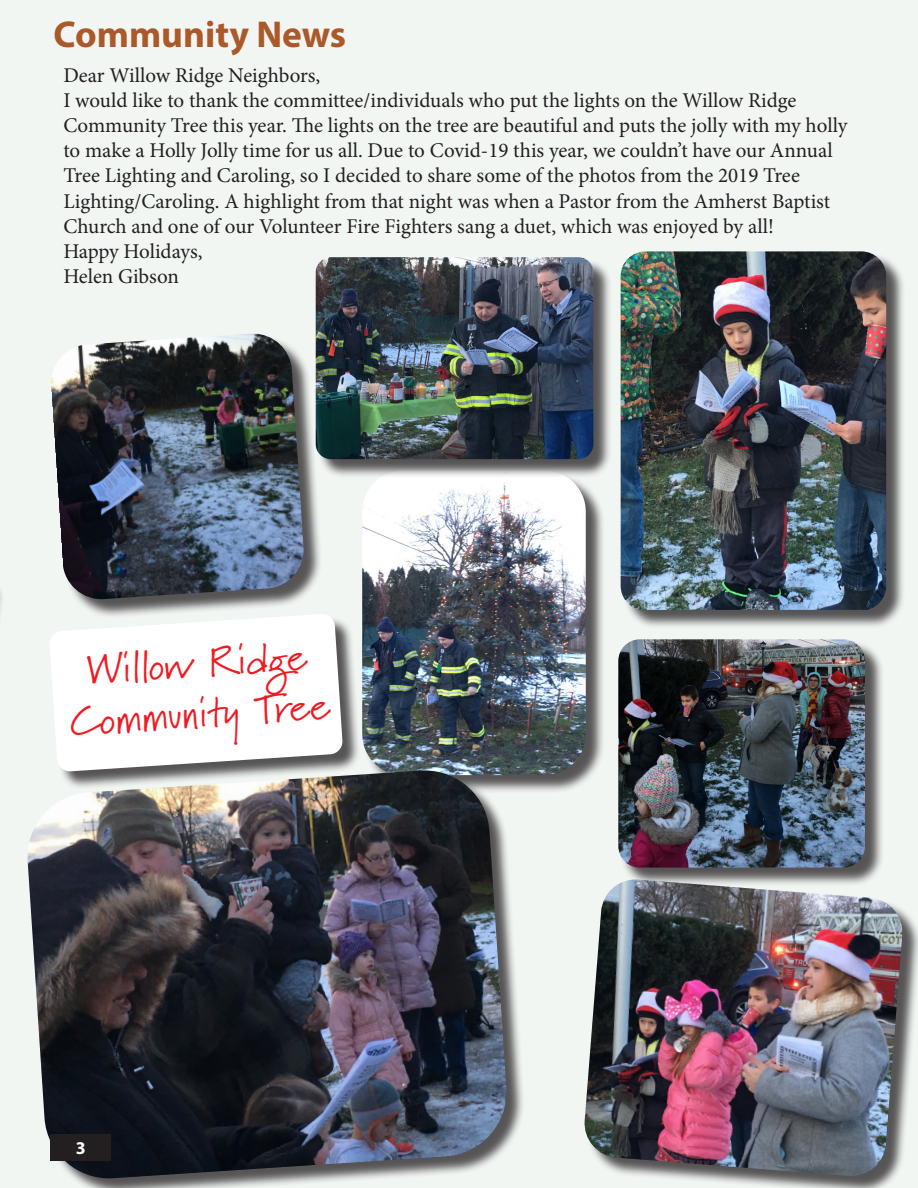
<style>
.page{position:relative;width:918px;height:1188px;background:#f1f6f3}
.page>*{position:absolute;margin:0;border:0;box-sizing:border-box;transform-origin:0 0}
.t1{font:42px/50.6px "Marydale";color:#ef1b22;text-align:center}
.t2{font:700 37.5px "Myriad Pro";color:#ab592a}
.t3{font:21px/25.2px "Minion Pro";letter-spacing:-.005em;color:#231f20}
.t4{font:700 18px "Myriad Pro";color:#fff}
</style>
<div class="page">
<div style="left:364px;top:473px;width:241px;height:321px;background:#231f20;opacity:.75"></div>
<img style="left:362px;top:478px;width:224px;height:297px">
<div style="left:53px;top:336px;width:269px;height:282px;background:#231f20;opacity:.75"></div>
<img style="left:51px;top:334px;width:254px;height:266px">
<div style="left:620px;top:641px;width:264px;height:246px;background:#231f20;opacity:.75"></div>
<img style="left:618px;top:639px;width:247px;height:229px">
<div style="left:623px;top:253px;width:282px;height:376px;background:#231f20;opacity:.75"></div>
<img style="left:621px;top:251px;width:265px;height:359px">
<div style="left:30px;top:773px;width:495px;height:415px;background:#231f20;opacity:.75"></div>
<img style="left:27px;top:770px;width:482px;height:410px">
<div style="left:318px;top:259px;width:294px;height:219px;background:#231f20;opacity:.75"></div>
<img style="left:316px;top:257px;width:277px;height:202px">
<div style="left:587px;top:882px;width:331px;height:306px;background:#231f20;opacity:.75"></div>
<img style="left:584px;top:879px;width:320px;height:298px">
<div style="left:52px;top:616px;width:309px;height:174px;background:#231f20;opacity:.75"></div>
<svg style="left:49px;top:614px;width:294px;height:158px;fill:#fff"></svg>
<div style="left:51px;top:1134px;width:60px;height:27px;background:#231f20"></div>
<h2 class="t2" style="left:54px;top:10px;width:294px">Community News</h2>
<p class="t3" style="left:63px;top:62px;width:786px">Dear Willow Ridge Neighbors,<br>I would like to thank the committee/individuals who put the lights on the Willow Ridge Community Tree this year. The lights on the tree are beautiful and puts the jolly with my holly to make a Holly Jolly time for us all. Due to Covid-19 this year, we couldn’t have our Annual Tree Lighting and Caroling, so I decided to share some of the photos from the 2019 Tree Lighting/Caroling. A highlight from that night was when a Pastor from the Amherst Baptist Church and one of our Volunteer Fire Fighters sang a duet, which was enjoyed by all!<br>Happy Holidays,<br>Helen Gibson</p>
<h1 class="t1" style="left:65px;top:646px;width:262px;rotate:-4deg">Willow Ridge<br>Community Tree</h1>
<p class="t4" style="left:76px;top:1136px;width:11px">3</p>
</div>
